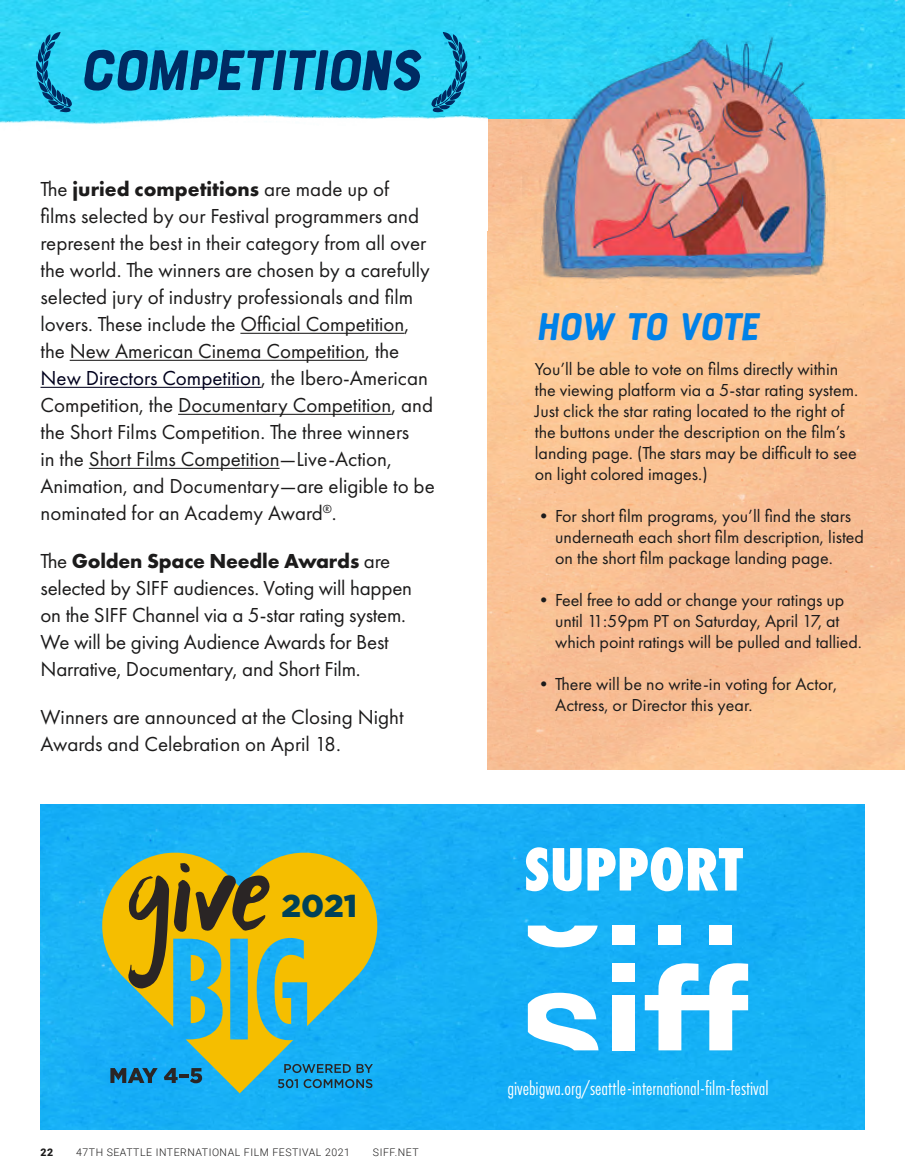
<style>
.page{position:relative;width:905px;height:1175px;background:#fff}
.page>*{position:absolute;margin:0;border:0;box-sizing:border-box;transform-origin:0 0}
.t1{font:800 63.6px "Futura PT Cond";color:#fff}
.t2{font:60px "Bourton Hand Base";color:#002a62}
.t3{font:40.5px "Bourton Hand Base";color:#0081e8}
.t4{font:900 31.65px "Gotham";color:#004259}
.t5{font:21px/27px "Futura PT";color:#1c1b1b}
.t6{font:20.4px "Futura PT Cond";color:#fff}
.t7{font:18px/21px "Futura PT";color:#1c1b1b}
.t8{font:300 10.5px "Roboto";letter-spacing:.05em;color:#1c1b1b}
.t9{font:900 10.5px "Roboto";color:#1c1b1b}
.s1{font-weight:700}
.s2{color:#00001d}
</style>
<div class="page">
<img style="left:487px;top:0;width:417px;height:120px">
<img style="left:0;top:0;width:487px;height:124px">
<hr style="left:240px;top:333px;width:164px;height:1px;background:#1c1b1b">
<hr style="left:70px;top:360px;width:295px;height:1px;background:#1c1b1b">
<hr style="left:40px;top:387px;width:221px;height:1px;background:#00001d">
<hr style="left:178px;top:414px;width:213px;height:1px;background:#1c1b1b">
<hr style="left:89px;top:468px;width:190px;height:1px;background:#1c1b1b">
<img style="left:523px;top:0;width:322px;height:319px">
<svg style="left:431px;top:32px;width:36px;height:80px;background:#21a5cc"></svg>
<svg style="left:36px;top:32px;width:36px;height:80px;background:#20a5cc"></svg>
<div style="left:40px;top:805px;width:824px;height:324px;background:#16b0f6"></div>
<svg style="left:95px;top:845px;width:289px;height:248px;background:#6eb393"></svg>
<svg style="left:191px;top:996px;width:14px;height:27px"></svg>
<svg style="left:126px;top:862px;width:144px;height:128px;background:#8f933f"></svg>
<svg style="left:110px;top:1068px;width:48px;height:15px"></svg>
<svg style="left:164px;top:1068px;width:14px;height:15px"></svg>
<hr style="left:179px;top:1074px;width:10px;height:4px;background:#2a2525">
<svg style="left:190px;top:1068px;width:12px;height:15px"></svg>
<svg style="left:528px;top:992px;width:70px;height:58px"></svg>
<div style="left:612px;top:995px;width:23px;height:55px;background:#fff"></div>
<div style="left:612px;top:963px;width:23px;height:19px;background:#fff"></div>
<svg style="left:644px;top:963px;width:104px;height:87px"></svg>
<svg style="left:528px;top:925px;width:69px;height:22px"></svg>
<div style="left:612px;top:925px;width:23px;height:20px;background:#fff"></div>
<div style="left:709px;top:925px;width:23px;height:20px;background:#fff"></div>
<div style="left:658px;top:925px;width:23px;height:20px;background:#fff"></div>
<h2 class="t2" style="left:78px;top:33px;width:356px">COMPETITIONS</h2>
<p class="t5" style="left:40px;top:175px;width:396px">The <span class="s1">juried competitions</span> are made up of<br>films selected by our Festival programmers and represent the best in their category from all over the world. The winners are chosen by a carefully selected jury of industry professionals and film lovers. These include the Official Competition, the New American Cinema Competition, the <span class="s2">New Directors Competition</span>, the Ibero-American Competition, the Documentary Competition, and the Short Films Competition. The three winners<br>in the Short Films Competition—Live-Action, Animation, and Documentary—are eligible to be nominated for an Academy Award<sup>®</sup>.</p>
<p class="t5" style="left:41px;top:547px;width:373px">The <span class="s1">Golden Space Needle Awards</span> are selected by SIFF audiences. Voting will happen on the SIFF Channel via a 5-star rating system.<br>We will be giving Audience Awards for Best Narrative, Documentary, and Short Film.</p>
<p class="t5" style="left:41px;top:704px;width:364px">Winners are announced at the Closing Night<br>Awards and Celebration on April 18.</p>
<h3 class="t4" style="left:281px;top:887px;width:77px">2021</h3>
<p class="t9" style="left:40px;top:1145px;width:14px">22</p>
<p class="t8" style="left:76px;top:1145px;width:275px">47TH SEATTLE INTERNATIONAL FILM FESTIVAL 2021</p>
<p class="t8" style="left:373px;top:1145px;width:47px">SIFF.NET</p>
<h3 class="t3" style="left:535px;top:302px;width:234px">HOW TO VOTE</h3>
<p class="t7" style="left:535px;top:358px;width:325px">You’ll be able to vote on films directly within the viewing platform via a 5-star rating system.<br>Just click the star rating located to the right of the buttons under the description on the film’s landing page. (The stars may be difficult to see on light colored images.)</p>
<p class="t7" style="left:555px;top:505px;width:310px;text-indent:-20px">•For short film programs, you’ll find the stars underneath each short film description, listed on the short film package landing page.</p>
<p class="t7" style="left:555px;top:589px;width:308px;text-indent:-20px">•Feel free to add or change your ratings up until 11:59pm PT on Saturday, April 17, at which point ratings will be pulled and tallied.</p>
<p class="t7" style="left:555px;top:673px;width:283px;text-indent:-20px">•There will be no write-in voting for Actor,<br>Actress, or Director this year.</p>
<h1 class="t1" style="left:524px;top:831px;width:220px">SUPPORT</h1>
<p class="t6" style="left:507px;top:1076px;width:263px">givebigwa.org/seattle-international-film-festival</p>
</div>
